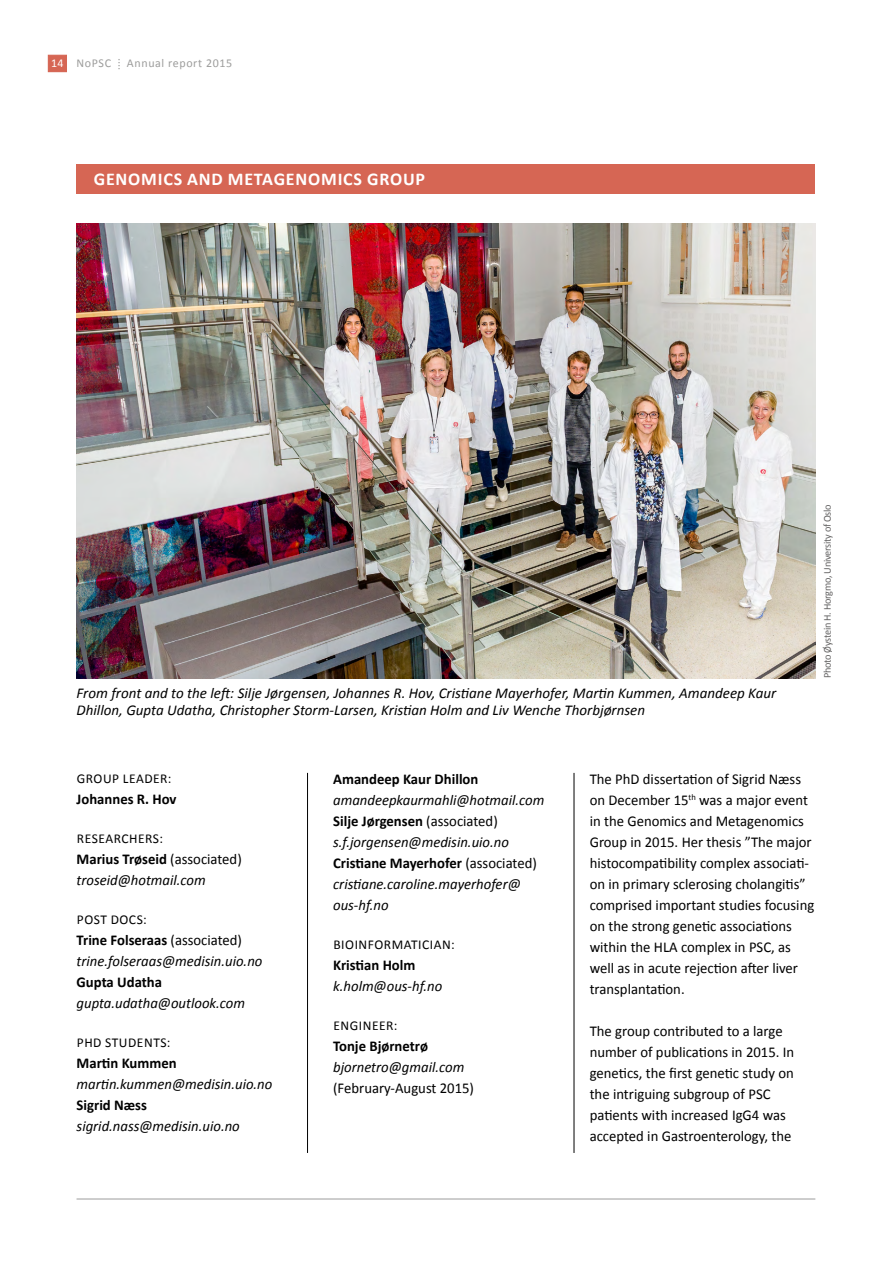
<style>
.page{position:relative;width:893px;height:1263px;background:#fff}
.page>*{position:absolute;margin:0;border:0;box-sizing:border-box;transform-origin:0 0}
.t1{font:700 18px "Calibri";letter-spacing:.045em;color:#fff}
.t2{font:italic 15px/21px "Calibri";color:#000}
.t3{font:15px/21px "Calibri";color:#000}
.t4{font:700 15px "Calibri";color:#000}
.t5{font:13.5px "Calibri";letter-spacing:.04em;color:#000}
.t6{font:12px "Calibri";letter-spacing:.05em;color:#9d9d9c}
.t7{font:10.5px "Calibri";letter-spacing:-.025em;color:#646363}
.s1{color:#fff}
.s2{font-weight:700;font-style:normal}
.s3{font-style:normal}
</style>
<div class="page">
<hr style="left:77px;top:1198px;width:738px;height:1px;background:#9d9d9c">
<div style="left:48px;top:55px;width:19px;height:17px;background:#d66654"></div>
<div style="left:77px;top:164px;width:738px;height:29px;background:#d66654"></div>
<img style="left:77px;top:223px;width:738px;height:455px">
<hr style="left:307px;top:773px;width:1px;height:380px;background:#000">
<hr style="left:574px;top:773px;width:1px;height:380px;background:#000">
<p class="t6" style="left:51px;top:56px;width:182px"><span class="s1">14</span> NoPSC ⁞ Annual report 2015</p>
<p class="t1" style="left:94px;top:168px;width:106px">Genomics and</p>
<p class="t1" style="left:228px;top:168px;width:197px">metagenomics Group</p>
<p class="t2" style="left:77px;top:684px;width:701px;line-height:17.2px">From front and to the left: Silje Jørgensen, Johannes R. Hov, Cristiane Mayerhofer, Martin Kummen, Amandeep Kaur<br>Dhillon, Gupta Udatha, Christopher Storm-Larsen, Kristian Holm and Liv Wenche Thorbjørnsen</p>
<p class="t7" style="left:821px;top:678px;width:175px;rotate:-90deg">Photo Øystein H. Horgmo, University of Oslo</p>
<p class="t5" style="left:77px;top:770px;width:96px">GROUP LEADER:</p>
<p class="t4" style="left:77px;top:789px;width:101px">Johannes R. Hov</p>
<p class="t5" style="left:77px;top:830px;width:88px">RESEARCHERS:</p>
<p class="t2" style="left:77px;top:848px;width:167px"><span class="s2">Marius Trøseid</span> <span class="s3">(associated) </span>troseid@hotmail.com</p>
<p class="t5" style="left:77px;top:911px;width:71px">POST DOCS:</p>
<p class="t2" style="left:77px;top:929px;width:187px"><span class="s2">Trine Folseraas</span> <span class="s3">(associated) </span>trine.folseraas@medisin.uio.no</p>
<p class="t4" style="left:77px;top:972px;width:87px">Gupta Udatha</p>
<p class="t2" style="left:77px;top:992px;width:170px">gupta.udatha@outlook.com</p>
<p class="t5" style="left:77px;top:1034px;width:95px">PHD STUDENTS:</p>
<p class="t4" style="left:77px;top:1053px;width:102px">Martin Kummen</p>
<p class="t2" style="left:77px;top:1073px;width:197px">martin.kummen@medisin.uio.no</p>
<p class="t4" style="left:77px;top:1095px;width:72px">Sigrid Næss</p>
<p class="t2" style="left:77px;top:1115px;width:165px">sigrid.nass@medisin.uio.no</p>
<p class="t4" style="left:333px;top:769px;width:147px">Amandeep Kaur Dhillon</p>
<p class="t2" style="left:333px;top:789px;width:213px">amandeepkaurmahli@hotmail.com<br><span class="s2">Silje Jørgensen</span> <span class="s3">(associated) </span>s.f.jorgensen@medisin.uio.no<br><span class="s2">Cristiane Mayerhofer</span> <span class="s3">(associated) </span>cristiane.caroline.mayerhofer@ ous-hf.no</p>
<p class="t5" style="left:333px;top:936px;width:123px">BIOI NFORMATICIAN:</p>
<p class="t4" style="left:333px;top:955px;width:84px">Kristian Holm</p>
<p class="t2" style="left:333px;top:975px;width:111px">k.holm@ous-hf.no</p>
<p class="t5" style="left:333px;top:1017px;width:66px">ENGI NEER:</p>
<p class="t4" style="left:333px;top:1036px;width:96px">Tonje Bjørnetrø</p>
<p class="t2" style="left:333px;top:1056px;width:133px">bjornetro@gmail.com</p>
<p class="t3" style="left:333px;top:1078px;width:142px">(February-August 2015)</p>
<p class="t3" style="left:590px;top:769px;width:226px">The PhD dissertation of Sigrid Næss on December 15<sup>th</sup> was a major event in the Genomics and Metagenomics Group in 2015. Her thesis ”The major histocompatibility complex associati&shy;on in primary sclerosing cholangitis” comprised important studies focusing on the strong genetic associations within the HLA complex in PSC, as well as in acute rejection after liver transplantation.</p>
<p class="t3" style="left:590px;top:1021px;width:206px">The group contributed to a large number of publications in 2015. I n genetics, the first genetic study on the intriguing subgroup of PSC patients with increased IgG4 was accepted in Gastroenterology, the</p>
</div>
